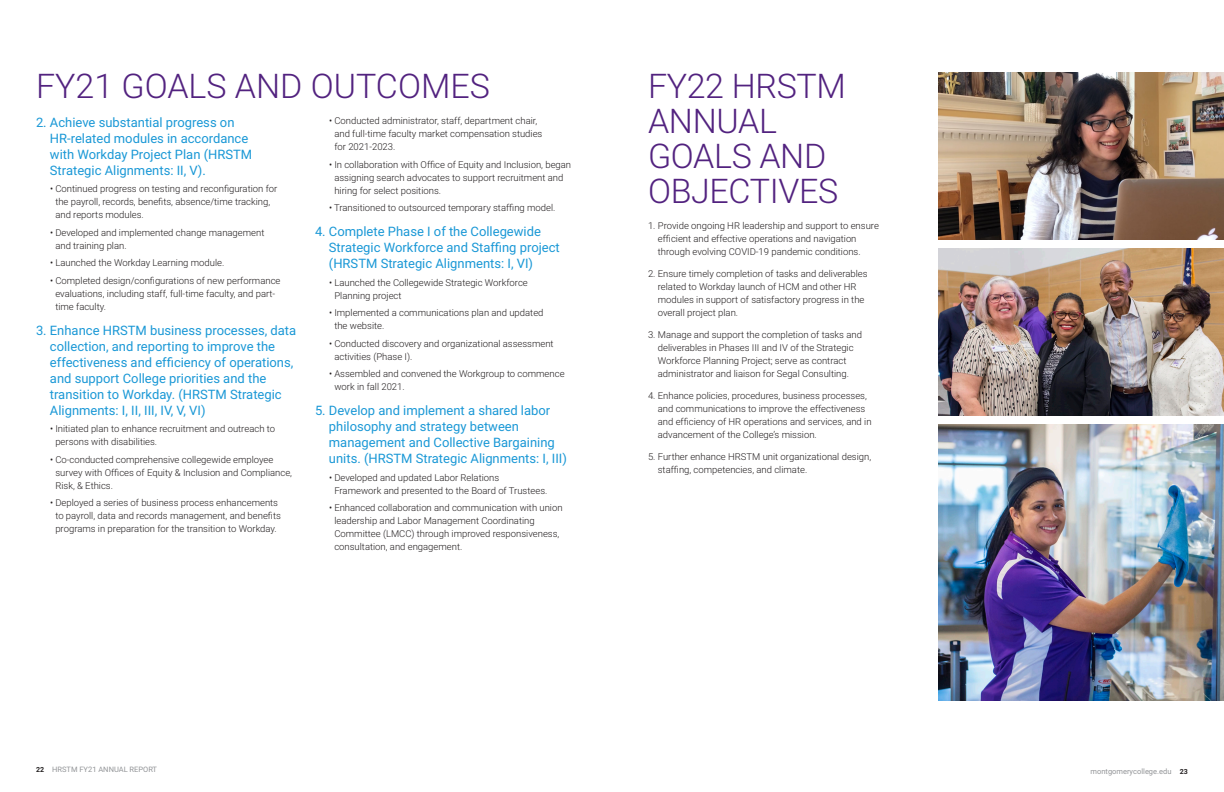
<style>
.page{position:relative;width:1224px;height:792px;background:#fff}
.page>*{position:absolute;margin:0;border:0;box-sizing:border-box;transform-origin:0 0}
.Heads{font:300 34px/35px "Roboto";letter-spacing:-.01em;color:#52227f}
.Copy_Subs{font:13px/16px "Roboto";color:#1a98d6}
.Copy{font:300 9.5px/13px "Roboto";color:#231f20}
.t1{font:7.5px "Roboto";color:#939598}
.s1{font-weight:700;font-size:7px;color:#231f20}
</style>
<div class="page">
<img style="left:939px;top:72px;width:285px;height:167px">
<img style="left:939px;top:248px;width:285px;height:167px">
<img style="left:939px;top:424px;width:285px;height:277px">
<p class="Heads" style="left:36px;top:67px;width:455px">FY21 GOALS AND OUTCOMES</p>
<p class="Copy_Subs" style="left:50px;top:114px;width:204px;text-indent:-14px">2. Achieve substantial progress on HR-related modules in accordance with Workday Project Plan (HRSTM Strategic Alignments: II, V).</p>
<p class="Copy" style="left:55px;top:182px;width:224px;text-indent:-5px">• Continued progress on testing and reconfiguration for the payroll, records, benefits, absence/time tracking, and reports modules.</p>
<p class="Copy" style="left:55px;top:226px;width:211px;text-indent:-5px">• Developed and implemented change management and training plan.</p>
<p class="Copy" style="left:50px;top:256px;width:176px">• Launched the Workday Learning module.</p>
<p class="Copy" style="left:55px;top:274px;width:227px;text-indent:-5px">• Completed design/configurations of new performance evaluations, including staff, full-time faculty, and part&shy;time faculty.</p>
<p class="Copy_Subs" style="left:50px;top:322px;width:248px;text-indent:-14px">3. Enhance HRSTM business processes, data collection, and reporting to improve the effectiveness and efficiency of operations, and support College priorities and the transition to Workday. (HRSTM Strategic Alignments: I, II, III, IV, V, VI)</p>
<p class="Copy" style="left:55px;top:422px;width:221px;text-indent:-5px">• Initiated plan to enhance recruitment and outreach to persons with disabilities.</p>
<p class="Copy" style="left:55px;top:453px;width:238px;text-indent:-5px">• Co-conducted comprehensive collegewide employee survey with Offices of Equity &amp; Inclusion and Compliance,<br>Risk, &amp; Ethics.</p>
<p class="Copy" style="left:50px;top:496px;width:232px;text-align:center">• Deployed a series of business process enhancements to payroll, data and records management, and benefits programs in preparation for the transition to Workday.</p>
<p class="Copy" style="left:334px;top:114px;width:210px;text-indent:-5px">• Conducted administrator, staff, department chair, and full-time faculty market compensation studies for 2021-2023.</p>
<p class="Copy" style="left:334px;top:157px;width:238px;text-indent:-5px">• In collaboration with Office of Equity and Inclusion, began assigning search advocates to support recruitment and hiring for select positions.</p>
<p class="Copy" style="left:329px;top:201px;width:228px">• Transitioned to outsourced temporary staffing model.</p>
<p class="Copy_Subs" style="left:329px;top:223px;width:232px;text-indent:-14px">4. Complete Phase I of the Collegewide<br>Strategic Workforce and Staffing project (HRSTM Strategic Alignments: I, VI)</p>
<p class="Copy" style="left:334px;top:275px;width:195px;text-indent:-5px">• Launched the Collegewide Strategic Workforce<br>Planning project</p>
<p class="Copy" style="left:334px;top:306px;width:211px;text-indent:-5px">• Implemented a communications plan and updated the website.</p>
<p class="Copy" style="left:334px;top:336px;width:221px;text-indent:-5px">• Conducted discovery and organizational assessment activities (Phase I).</p>
<p class="Copy" style="left:334px;top:367px;width:232px;text-indent:-5px">• Assembled and convened the Workgroup to commence work in fall 2021.</p>
<p class="Copy_Subs" style="left:329px;top:402px;width:240px;text-indent:-14px">5. Develop and implement a shared labor philosophy and strategy between management and Collective Bargaining units. (HRSTM Strategic Alignments: I, III)</p>
<p class="Copy" style="left:334px;top:470px;width:215px;text-indent:-5px">• Developed and updated Labor Relations<br>Framework and presented to the Board of Trustees.</p>
<p class="Copy" style="left:334px;top:501px;width:230px;text-indent:-5px">• Enhanced collaboration and communication with union leadership and Labor Management Coordinating Committee (LMCC) through improved responsiveness, consultation, and engagement.</p>
<p class="Heads" style="left:648px;top:67px;width:199px">FY22 HRSTM<br>ANNUAL<br>GOALS AND<br>OBJECTIVES</p>
<p class="Copy" style="left:658px;top:219px;width:223px;text-indent:-10px">1. Provide ongoing HR leadership and support to ensure efficient and effective operations and navigation through evolving COVID-19 pandemic conditions.</p>
<p class="Copy" style="left:658px;top:267px;width:211px;text-indent:-10px">2. Ensure timely completion of tasks and deliverables related to Workday launch of HCM and other HR modules in support of satisfactory progress in the overall project plan.</p>
<p class="Copy" style="left:658px;top:328px;width:206px;text-indent:-10px">3. Manage and support the completion of tasks and deliverables in Phases III and IV of the Strategic Workforce Planning Project; serve as contract administrator and liaison for Segal Consulting.</p>
<p class="Copy" style="left:658px;top:389px;width:215px;text-indent:-10px">4. Enhance policies, procedures, business processes, and communications to improve the effectiveness and efficiency of HR operations and services, and in advancement of the College’s mission.</p>
<p class="Copy" style="left:658px;top:450px;width:215px;text-indent:-10px">5. Further enhance HRSTM unit organizational design, staffing, competencies, and climate.</p>
<p class="t1" style="left:36px;top:764px;width:123px"><span class="s1">22</span> HRSTM FY21 ANNUAL REPORT</p>
<p class="t1" style="left:1091px;top:766px;width:99px">montgomerycollege.edu <span class="s1">23</span></p>
</div>
